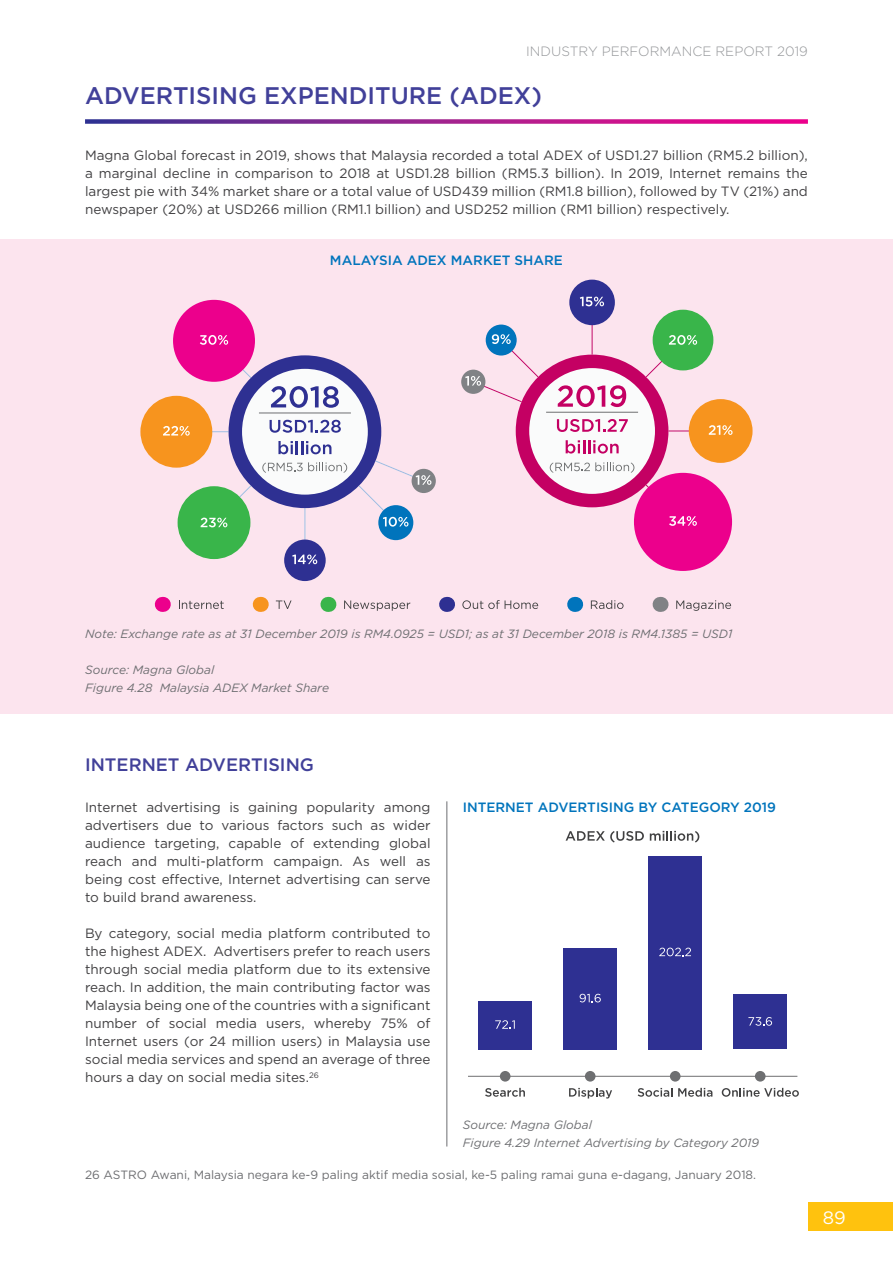
<style>
.page{position:relative;width:893px;height:1263px;background:#fff}
.page>*{position:absolute;margin:0;border:0;box-sizing:border-box;transform-origin:0 0}
.t1{font:500 24px "Gotham";color:#414099}
.t2{font:500 18px "Gotham";color:#414099}
.t3{font:18px "Gotham";color:#fff}
.t4{font:13.5px/18px "Gotham";color:#414042;text-align:justify}
.t5{font:500 13.5px "Gotham";color:#0074bc}
.t6{font:300 13.5px "Gotham";color:#939598}
.t7{font:italic 12px/18px "Gotham";color:#6d6e71}
.t8{font:12px "Gotham";color:#6d6e71}
</style>
<div class="page">
<div style="left:0;top:240px;width:893px;height:474px;background:#fce4ee"></div>
<svg style="left:85px;top:119px;width:723px;height:5px;background:#a53499"></svg>
<hr style="left:446px;top:801px;width:1px;height:345px;background:#6d6e71">
<svg style="left:179px;top:600px;width:45px;height:9px"></svg>
<svg style="left:162px;top:597px;width:1px;height:15px"></svg>
<svg style="left:344px;top:600px;width:66px;height:11px"></svg>
<svg style="left:328px;top:597px;width:1px;height:15px"></svg>
<svg style="left:276px;top:600px;width:16px;height:9px"></svg>
<svg style="left:260px;top:597px;width:1px;height:15px"></svg>
<svg style="left:462px;top:600px;width:76px;height:9px"></svg>
<svg style="left:447px;top:597px;width:1px;height:15px"></svg>
<svg style="left:591px;top:600px;width:32px;height:9px"></svg>
<svg style="left:575px;top:597px;width:1px;height:15px"></svg>
<svg style="left:676px;top:600px;width:55px;height:11px"></svg>
<svg style="left:660px;top:597px;width:1px;height:15px"></svg>
<hr style="left:592px;top:302px;width:1px;height:53px;background:#c40063">
<div style="left:634px;top:473px;width:98px;height:98px;background:#ec008c;border-radius:50%"></div>
<div style="left:653px;top:310px;width:60px;height:60px;background:#39b54a;border-radius:50%"></div>
<div style="left:689px;top:399px;width:63px;height:64px;background:#f7941e;border-radius:50%"></div>
<svg style="left:709px;top:425px;width:24px;height:10px"></svg>
<div style="left:569px;top:280px;width:46px;height:45px;background:#2e3092;border-radius:50%"></div>
<svg style="left:580px;top:297px;width:24px;height:9px"></svg>
<div style="left:486px;top:325px;width:31px;height:30px;background:#0074bc;border-radius:50%"></div>
<div style="left:461px;top:370px;width:24px;height:24px;background:#808285;border-radius:50%"></div>
<svg style="left:465px;top:334px;width:232px;height:192px"></svg>
<hr style="left:546px;top:412px;width:92px;height:1px;background:#6e6f71">
<hr style="left:305px;top:508px;width:1px;height:52px;background:#9fb8e0">
<div style="left:173px;top:300px;width:82px;height:82px;background:#ec008c;border-radius:50%"></div>
<div style="left:178px;top:486px;width:72px;height:73px;background:#39b54a;border-radius:50%"></div>
<div style="left:140px;top:396px;width:72px;height:72px;background:#f7941e;border-radius:50%"></div>
<svg style="left:163px;top:426px;width:27px;height:10px"></svg>
<div style="left:284px;top:539px;width:42px;height:42px;background:#2e3092;border-radius:50%"></div>
<svg style="left:292px;top:554px;width:25px;height:10px"></svg>
<div style="left:378px;top:505px;width:35px;height:35px;background:#0074bc;border-radius:50%"></div>
<div style="left:412px;top:469px;width:24px;height:24px;background:#808285;border-radius:50%"></div>
<svg style="left:200px;top:335px;width:231px;height:192px"></svg>
<hr style="left:259px;top:413px;width:92px;height:1px;background:#6e6f71">
<svg style="left:485px;top:1088px;width:40px;height:9px"></svg>
<svg style="left:569px;top:1088px;width:43px;height:10px"></svg>
<svg style="left:638px;top:1088px;width:34px;height:9px"></svg>
<svg style="left:678px;top:1088px;width:34px;height:9px"></svg>
<svg style="left:722px;top:1088px;width:77px;height:9px"></svg>
<hr style="left:468px;top:1076px;width:329px;height:1px;background:#6e6f71">
<div style="left:500px;top:1071px;width:10px;height:10px;background:#6e6f71;border-radius:50%"></div>
<div style="left:585px;top:1071px;width:10px;height:10px;background:#6e6f71;border-radius:50%"></div>
<div style="left:670px;top:1071px;width:10px;height:10px;background:#6e6f71;border-radius:50%"></div>
<div style="left:755px;top:1071px;width:10px;height:10px;background:#6e6f71;border-radius:50%"></div>
<div style="left:479px;top:1001px;width:53px;height:48px;background:#2e3092"></div>
<svg style="left:495px;top:1020px;width:20px;height:9px"></svg>
<div style="left:564px;top:948px;width:53px;height:101px;background:#2e3092"></div>
<svg style="left:580px;top:994px;width:21px;height:8px"></svg>
<div style="left:649px;top:856px;width:53px;height:193px;background:#2e3092"></div>
<svg style="left:659px;top:948px;width:32px;height:8px"></svg>
<div style="left:734px;top:994px;width:53px;height:55px;background:#2e3092"></div>
<svg style="left:748px;top:1017px;width:24px;height:9px"></svg>
<svg style="left:566px;top:831px;width:78px;height:11px"></svg>
<svg style="left:650px;top:831px;width:49px;height:11px"></svg>
<div style="left:808px;top:1203px;width:85px;height:28px;background:#ffc20e"></div>
<p class="t6" style="left:526px;top:43px;width:283px">INDUSTRY PERFORMANCE REPORT 2019</p>
<h1 class="t1" style="left:85px;top:80px;width:458px">ADVERTISING EXPENDITURE (ADEX)</h1>
<p class="t4" style="left:85px;top:146px;width:724px">Magna Global forecast in 2019, shows that Malaysia recorded a total ADEX of USD1.27 billion (RM5.2 billion), a marginal decline in comparison to 2018 at USD1.28 billion (RM5.3 billion). In 2019, Internet remains the largest pie with 34% market share or a total value of USD439 million (RM1.8 billion), followed by TV (21%) and newspaper (20%) at USD266 million (RM1.1 billion) and USD252 million (RM1 billion) respectively.</p>
<p class="t5" style="left:330px;top:252px;width:235px">MALAYSIA ADEX MARKET SHARE</p>
<p class="t7" style="left:85px;top:624px;width:649px">Note: Exchange rate as at 31 December 2019 is RM4.0925 = USD1; as at 31 December 2018 is RM4.1385 = USD1</p>
<p class="t7" style="left:85px;top:660px;width:246px">Source: Magna Global<br>Figure 4.28 Malaysia ADEX Market Share</p>
<h2 class="t2" style="left:85px;top:753px;width:230px">INTERNET ADVERTISING</h2>
<p class="t4" style="left:85px;top:798px;width:347px">Internet advertising is gaining popularity among advertisers due to various factors such as wider audience targeting, capable of extending global reach and multi-platform campaign. As well as being cost effective, Internet advertising can serve to build brand awareness.</p>
<p class="t4" style="left:85px;top:924px;width:347px">By category, social media platform contributed to the highest ADEX. Advertisers prefer to reach users through social media platform due to its extensive reach. In addition, the main contributing factor was Malaysia being one of the countries with a significant number of social media users, whereby 75% of Internet users (or 24 million users) in Malaysia use social media services and spend an average of three hours a day on social media sites.<sup>26</sup></p>
<p class="t5" style="left:463px;top:798px;width:315px">INTERNET ADVERTISING BY CATEGORY 2019</p>
<p class="t7" style="left:463px;top:1115px;width:298px">Source: Magna Global<br>Figure 4.29 Internet Advertising by Category 2019</p>
<p class="t8" style="left:85px;top:1167px;width:673px">26 ASTRO Awani, Malaysia negara ke-9 paling aktif media sosial, ke-5 paling ramai guna e-dagang, January 2018.</p>
<h2 class="t3" style="left:823px;top:1206px;width:24px">89</h2>
</div>
